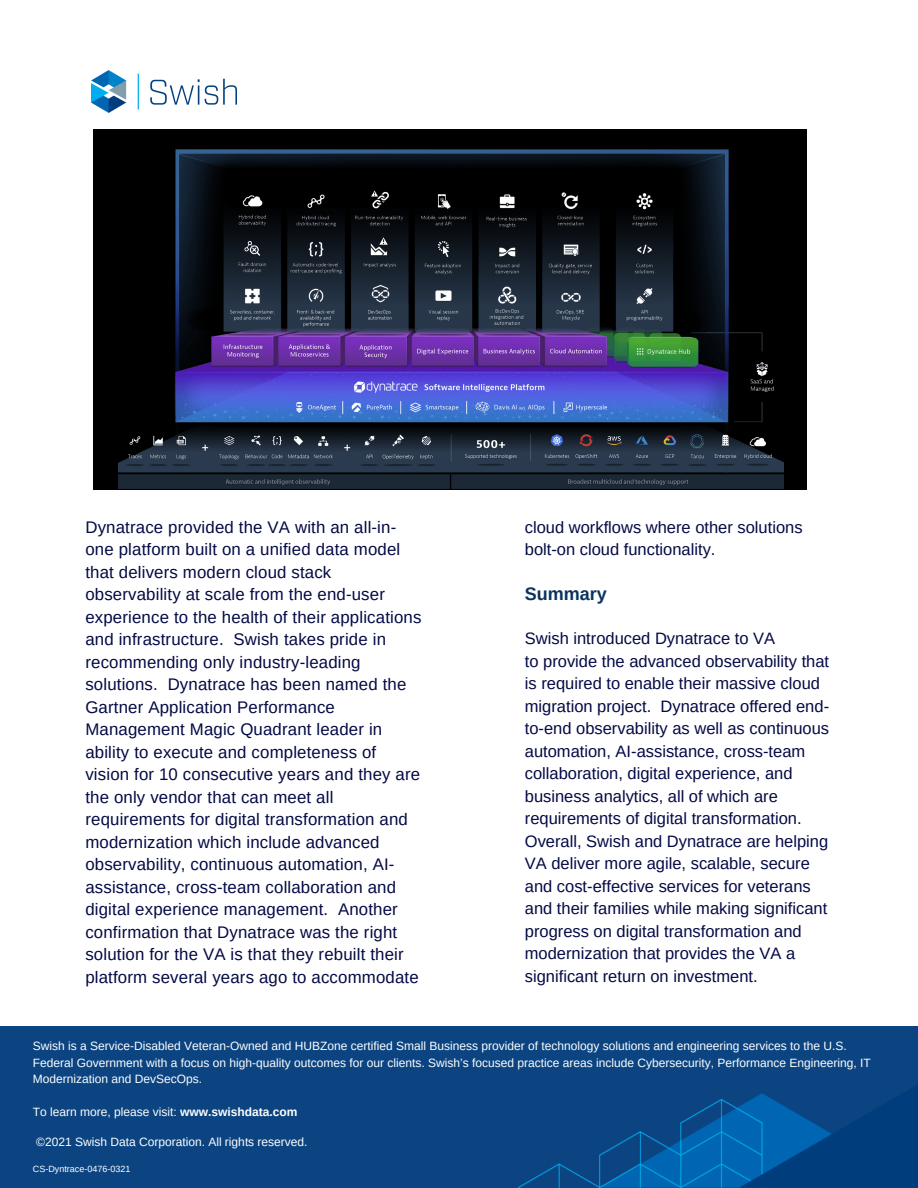
<style>
.page{position:relative;width:918px;height:1188px;background:#fff}
.page>*{position:absolute;margin:0;border:0;box-sizing:border-box;transform-origin:0 0}
.t1{font:700 18px "Arimo";color:#0a335d}
.t2{font:16.8px/22.5px "Arimo";letter-spacing:.01em;color:#030944}
.t3{font:16.5px/22.5px "Arimo";color:#030944}
.t4{font:12px/16.5px "Arimo";color:#fdfefe}
.t5{font:9px "Arimo";color:#fdfefe}
.s1{font-weight:700}
</style>
<div class="page">
<div style="left:0;top:1027px;width:918px;height:161px;background:#0b4481"></div>
<img style="left:519px;top:1085px;width:399px;height:103px">
<img style="left:92px;top:71px;width:145px;height:42px">
<div style="left:94px;top:129px;width:713px;height:361px;background:#000"></div>
<img style="left:119px;top:149px;width:664px;height:339px">
<p class="t2" style="left:85px;top:516px;width:338px">Dynatrace provided the VA with an all-in&shy;one platform built on a unified data model that delivers modern cloud stack observability at scale from the end-user experience to the health of their applications and infrastructure. Swish takes pride in recommending only industry-leading solutions. Dynatrace has been named the Gartner Application Performance Management Magic Quadrant leader in ability to execute and completeness of vision for 10 consecutive years and they are the only vendor that can meet all requirements for digital transformation and modernization which include advanced observability, continuous automation, AI&shy;assistance, cross-team collaboration and digital experience management. Another confirmation that Dynatrace was the right solution for the VA is that they rebuilt their</p>
<p class="t2" style="left:85px;top:966px;width:335px">platform several years ago to accommodate</p>
<p class="t3" style="left:525px;top:516px;width:279px">cloud workflows where other solutions bolt-on cloud functionality.</p>
<p class="t1" style="left:525px;top:583px;width:83px">Summary</p>
<p class="t3" style="left:525px;top:627px;width:252px">Swish introduced Dynatrace to VA</p>
<p class="t3" style="left:525px;top:650px;width:306px">to provide the advanced observability that is required to enable their massive cloud</p>
<p class="t3" style="left:525px;top:695px;width:306px;text-align:justify">migration project. Dynatrace offered end&shy;to-end observability as well as continuous automation, AI-assistance, cross-team</p>
<p class="t3" style="left:525px;top:762px;width:269px">collaboration, digital experience, and business analytics, all of which are</p>
<p class="t3" style="left:525px;top:807px;width:278px">requirements of digital transformation.</p>
<p class="t3" style="left:525px;top:830px;width:305px">Overall, Swish and Dynatrace are helping VA deliver more agile, scalable, secure and cost-effective services for veterans and their families while making significant progress on digital transformation and modernization that provides the VA a significant return on investment.</p>
<p class="t4" style="left:33px;top:1038px;width:839px">Swish is a Service-Disabled Veteran-Owned and HUBZone certified Small Business provider of technology solutions and engineering services to the U.S.<br>Federal Government with a focus on high-quality outcomes for our clients. Swish’s focused practice areas include Cybersecurity, Performance Engineering, IT<br>Modernization and DevSecOps.</p>
<p class="t4" style="left:33px;top:1104px;width:266px">To learn more, please visit: <span class="s1">www.swishdata.com</span></p>
<p class="t4" style="left:36px;top:1134px;width:273px">©2021 Swish Data Corporation. All rights reserved.</p>
<p class="t5" style="left:33px;top:1163px;width:99px">CS-Dyntrace-0476-0321</p>
</div>
